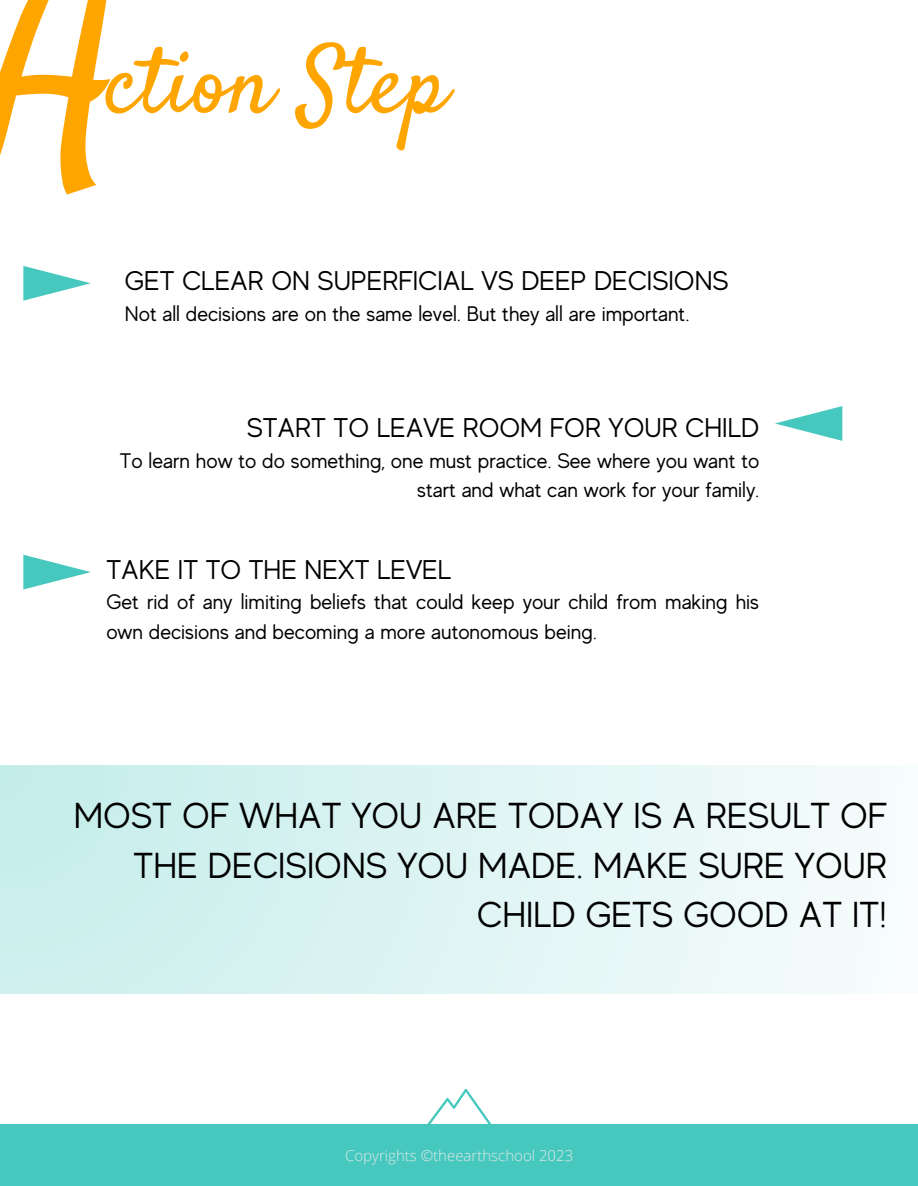
<style>
.page{position:relative;width:918px;height:1186px;background:#fff}
.page>*{position:absolute;margin:0;border:0;box-sizing:border-box;transform-origin:0 0}
.t1{font:258.45px "Satisfy";color:#ffa500}
.t2{font:93px "Satisfy";color:#ffa500}
.t3{font:36px/49.5px "MADE Evolve Sans";color:#000;text-align:right}
.t4{font:27px "MADE Evolve Sans";color:#000}
.t5{font:21px/29.2px "MADE Evolve Sans";color:#000;text-align:right}
.t6{font:300 15px "Open Sans";color:#dee9e5}
</style>
<div class="page">
<svg style="left:23px;top:266px;width:68px;height:35px"></svg>
<svg style="left:775px;top:406px;width:67px;height:35px"></svg>
<svg style="left:23px;top:555px;width:68px;height:34px"></svg>
<div style="left:0;top:765px;width:918px;height:228px;background:linear-gradient(to right,#c6eeeb,#f7fcfc)"></div>
<div style="left:0;top:1124px;width:918px;height:62px;background:#47c8bf"></div>
<svg style="left:427px;top:1089px;width:65px;height:35px"></svg>
<p class="t1" style="left:-18px;top:-108px;width:144px">A</p>
<p class="t2" style="left:106px;top:24px;width:343px">ction Step</p>
<p class="t4" style="left:125px;top:266px;width:605px">GET CLEAR ON SUPERFICIAL VS DEEP DECISIONS</p>
<p class="t5" style="left:125px;top:299px;width:566px">Not all decisions are on the same level. But they all are important.</p>
<p class="t4" style="left:247px;top:413px;width:514px">START TO LEAVE ROOM FOR YOUR CHILD</p>
<p class="t5" style="left:120px;top:446px;width:641px">To learn how to do something, one must practice. See where you want to start and what can work for your family.</p>
<p class="t4" style="left:106px;top:555px;width:346px">TAKE IT TO THE NEXT LEVEL</p>
<p class="t5" style="left:106px;top:588px;width:654px;text-align:left">Get rid of any limiting beliefs that could keep your child from making his own decisions and becoming a more autonomous being.</p>
<p class="t3" style="left:74px;top:791px;width:815px">MOST OF WHAT YOU ARE TODAY IS A RESULT OF<br>THE DECISIONS YOU MADE. MAKE SURE YOUR<br>CHILD GETS GOOD AT IT!</p>
<p class="t6" style="left:345px;top:1145px;width:230px">Copyrights ©theearthschool 2023</p>
</div>
